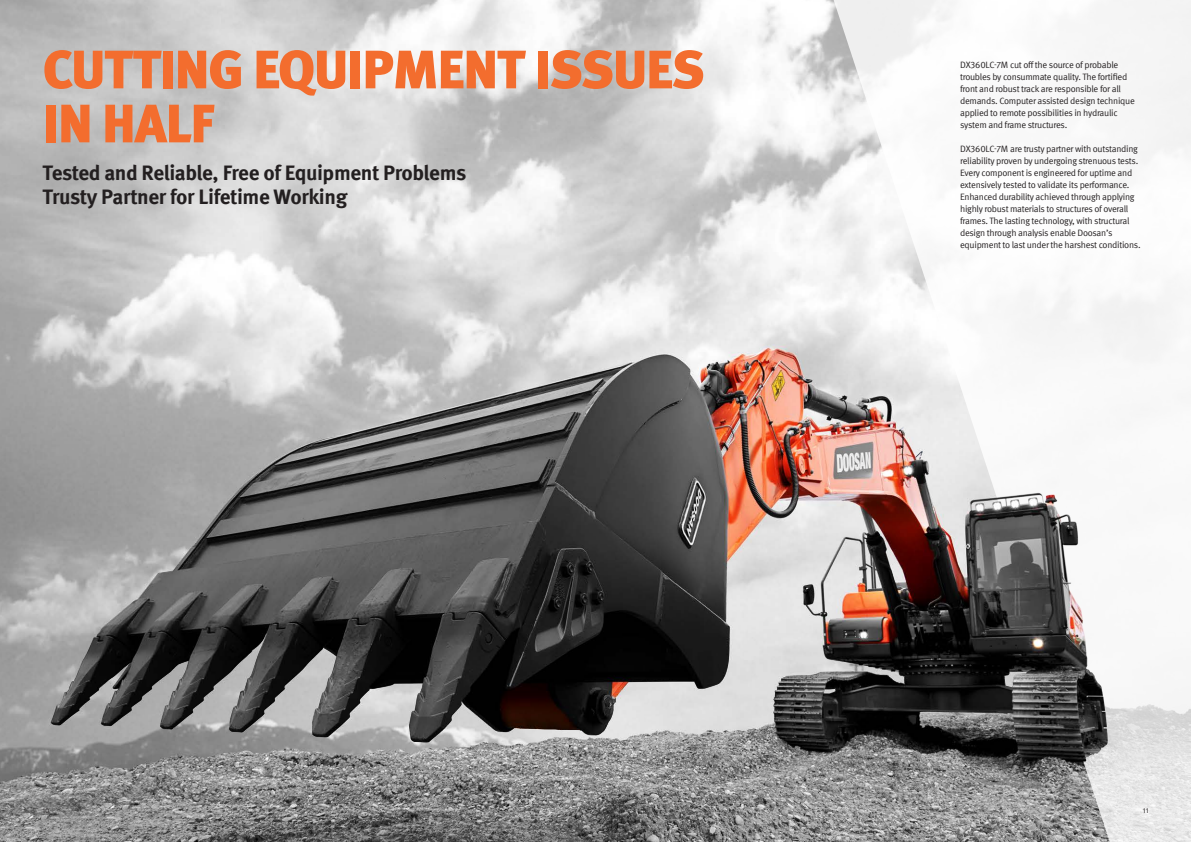
<style>
.page{position:relative;width:1191px;height:842px;background:#fff}
.page>*{position:absolute;margin:0;border:0;box-sizing:border-box;transform-origin:0 0}
.t1{font:900 54px/54px "Meta Pro";letter-spacing:-.03em;color:#f36d2e}
.t2{font:700 21px/23.2px "Meta Pro";letter-spacing:-.02em;color:#231f20}
.t3{font:9.2px/12px "Meta Pro";letter-spacing:-.03em;color:#231f20}
.t4{font:7px "Meta Pro";color:#231f20}
</style>
<div class="page">
<img style="left:0;top:0;width:25px;height:842px">
<img style="left:25px;top:0;width:1165px;height:842px">
<p class="t1" style="left:43px;top:40px;width:664px">CUTTING EQUIPMENT ISSUES<br>IN HALF</p>
<p class="t2" style="left:43px;top:160px;width:425px">Tested and Reliable, Free of Equipment Problems<br>Trusty Partner for Lifetime Working</p>
<p class="t3" style="left:960px;top:58px;width:176px">DX360LC-7M cut off the source of probable troubles by consummate quality. The fortified front and robust track are responsible for all demands. Computer assisted design technique applied to remote possibilities in hydraulic system and frame structures.</p>
<p class="t3" style="left:960px;top:142px;width:182px">DX360LC-7M are trusty partner with outstanding reliability proven by undergoing strenuous tests.<br>Every component is engineered for uptime and extensively tested to validate its performance.<br>Enhanced durability achieved through applying highly robust materials to structures of overall frames. The lasting technology, with structural design through analysis enable Doosan’s equipment to last under the harshest conditions.</p>
<p class="t4" style="left:43px;top:805px;width:8px">10</p>
<p class="t4" style="left:1143px;top:805px;width:7px">11</p>
</div>
